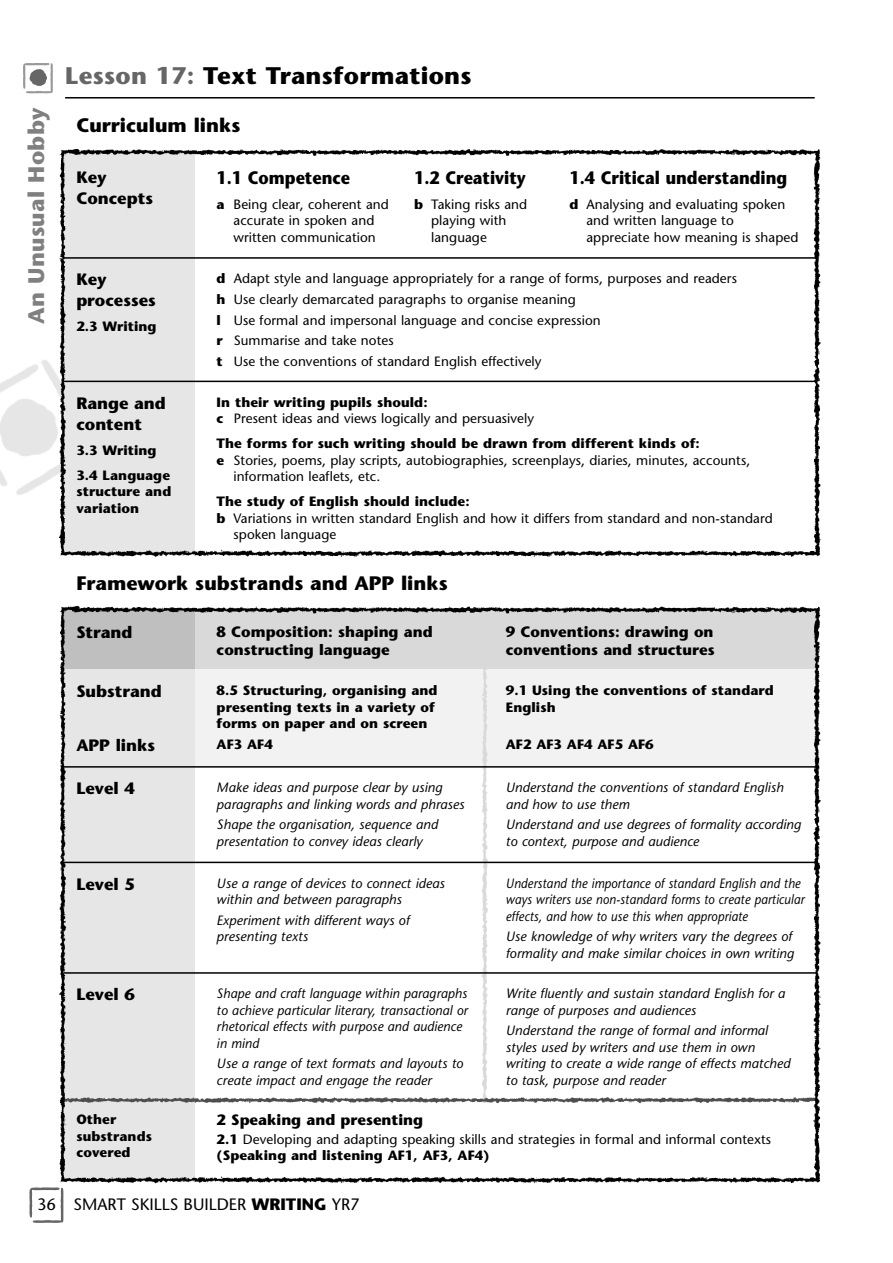
<style>
.page{position:relative;width:893px;height:1263px;background:#fff}
.page>*{position:absolute;margin:0;border:0;box-sizing:border-box;transform-origin:0 0}
.t1{font:700 24px "Stone Sans LT";letter-spacing:.015em;color:#000}
.t2{font:700 22.5px "Stone Sans LT";letter-spacing:.015em;color:#808080}
.t3{font:700 19.5px "Stone Sans LT";color:#000}
.t4{font:700 18px "Stone Sans LT";color:#000;scale:.9 1}
.t5{font:700 16.5px/21px "Stone Sans LT";color:#000}
.t6{font:16.5px "Stone Sans LT";color:#000}
.t7{font:700 15px/18px "Stone Sans LT";color:#000}
.t8{font:13.5px/16.5px "Stone Sans LT";letter-spacing:.005em;color:#000}
.t9{font:italic 13.5px/16.5px "Stone Sans LT";letter-spacing:.005em;color:#000}
.t10{font:700 13.5px/16.5px "Stone Sans LT";letter-spacing:.005em;color:#000}
.t11{font:italic 13.5px/16.5px "Stone Sans LT";letter-spacing:.005em;color:#000;scale:.9 1}
.t12{font:italic 13.5px/16.5px "Stone Sans LT";letter-spacing:.005em;color:#000;scale:.95 1}
.s1{color:#666}
.s2{font-weight:700}
</style>
<div class="page">
<img style="left:0;top:361px;width:42px;height:134px">
<div style="left:195px;top:615px;width:621px;height:152px;background:#f2f2f2"></div>
<img style="left:464px;top:669px;width:39px;height:415px">
<div style="left:64px;top:151px;width:131px;height:402px;background:#e6e6e6"></div>
<img style="left:42px;top:149px;width:37px;height:384px">
<img style="left:59px;top:533px;width:364px;height:24px">
<img style="left:70px;top:149px;width:375px;height:21px">
<img style="left:445px;top:149px;width:376px;height:16px">
<img style="left:801px;top:165px;width:20px;height:368px">
<img style="left:423px;top:533px;width:398px;height:24px">
<img style="left:29px;top:1187px;width:35px;height:36px">
<img style="left:23px;top:63px;width:30px;height:31px">
<img style="left:29px;top:68px;width:19px;height:20px">
<hr style="left:65px;top:97px;width:750px;height:2px;background:#000">
<div style="left:64px;top:615px;width:131px;height:564px;background:#e6e6e6"></div>
<div style="left:64px;top:609px;width:752px;height:60px;background:#d9d9d9"></div>
<div style="left:64px;top:609px;width:131px;height:60px;background:#bfbfbf"></div>
<img style="left:81px;top:1084px;width:720px;height:20px">
<img style="left:59px;top:606px;width:22px;height:553px">
<img style="left:42px;top:1159px;width:381px;height:39px">
<img style="left:72px;top:605px;width:373px;height:23px">
<img style="left:445px;top:606px;width:376px;height:16px">
<img style="left:801px;top:622px;width:20px;height:537px">
<img style="left:423px;top:1159px;width:398px;height:25px">
<hr style="left:64px;top:862px;width:752px;height:1px;background:#000">
<hr style="left:64px;top:257px;width:752px;height:2px;background:#000">
<hr style="left:64px;top:381px;width:752px;height:1px;background:#000">
<hr style="left:64px;top:766px;width:752px;height:2px;background:#000">
<hr style="left:64px;top:972px;width:752px;height:2px;background:#000">
<h2 class="t2" style="left:27px;top:324px;width:218px;rotate:-90deg">An Unusual Hobby</h2>
<h1 class="t1" style="left:65px;top:66px;width:408px"><span class="s1">Lesson 17:</span> Text Transformations</h1>
<h3 class="t3" style="left:76px;top:116px;width:166px">Curriculum links</h3>
<p class="t5" style="left:76px;top:167px;width:78px">Key<br>Concepts</p>
<p class="t5" style="left:76px;top:270px;width:81px">Key processes</p>
<p class="t10" style="left:76px;top:319px;width:82px">2.3 Writing</p>
<p class="t5" style="left:76px;top:394px;width:91px">Range and content</p>
<p class="t10" style="left:76px;top:438px;width:95px;line-height:25px">3.3 Writing<br>3.4 Language</p>
<p class="t10" style="left:76px;top:484px;width:96px">structure and variation</p>
<h3 class="t4" style="left:414px;top:170px;width:126px">1.2 Creativity</h3>
<p class="t8" style="left:431px;top:197px;width:98px;text-indent:-17px"><span class="s2">b</span> Taking risks and playing with language</p>
<h3 class="t4" style="left:570px;top:170px;width:243px">1.4 Critical understanding</h3>
<p class="t8" style="left:586px;top:197px;width:213px;text-indent:-17px"><span class="s2">d</span> Analysing and evaluating spoken and written language to appreciate how meaning is shaped</p>
<h3 class="t4" style="left:217px;top:170px;width:150px">1.1 Competence</h3>
<p class="t8" style="left:217px;top:197px;width:174px;text-align:center"><span class="s2">a</span> Being clear, coherent and accurate in spoken and written communication</p>
<p class="t8" style="left:217px;top:269px;width:522px;line-height:20.7px"><span class="s2">d</span> Adapt style and language appropriately for a range of forms, purposes and readers <span class="s2">h</span> Use clearly demarcated paragraphs to organise meaning<br><span class="s2">l</span> Use formal and impersonal language and concise expression<br><span class="s2">r</span> Summarise and take notes<br><span class="s2">t</span> Use the conventions of standard English effectively</p>
<p class="t8" style="left:217px;top:395px;width:319px"><span class="s2">In their writing pupils should:<br>c</span> Present ideas and views logically and persuasively</p>
<p class="t10" style="left:217px;top:436px;width:485px">The forms for such writing should be drawn from different kinds of:</p>
<p class="t8" style="left:217px;top:453px;width:535px"><span class="s2">e</span> Stories, poems, play scripts, autobiographies, screenplays, diaries, minutes, accounts,</p>
<p class="t8" style="left:234px;top:469px;width:148px">information leaflets, etc.</p>
<p class="t10" style="left:217px;top:494px;width:254px">The study of English should include:</p>
<p class="t8" style="left:217px;top:511px;width:558px"><span class="s2">b</span> Variations in written standard English and how it differs from standard and non-standard</p>
<p class="t8" style="left:234px;top:527px;width:104px">spoken language</p>
<h3 class="t3" style="left:76px;top:575px;width:373px">Framework substrands and APP links</h3>
<p class="t6" style="left:37px;top:1197px;width:20px">36</p>
<p class="t5" style="left:76px;top:623px;width:58px">Strand</p>
<p class="t7" style="left:217px;top:624px;width:217px">8 Composition: shaping and constructing language</p>
<p class="t7" style="left:506px;top:624px;width:210px">9 Conventions: drawing on conventions and structures</p>
<p class="t5" style="left:76px;top:682px;width:87px">Substrand</p>
<p class="t5" style="left:76px;top:736px;width:80px">APP links</p>
<p class="t5" style="left:76px;top:779px;width:60px">Level 4</p>
<p class="t10" style="left:217px;top:683px;width:222px">8.5 Structuring, organising and presenting texts in a variety of forms on paper and on screen</p>
<p class="t10" style="left:217px;top:737px;width:58px">AF3 AF4</p>
<p class="t9" style="left:217px;top:780px;width:249px">Make ideas and purpose clear by using paragraphs and linking words and phrases</p>
<p class="t9" style="left:217px;top:817px;width:223px">Shape the organisation, sequence and presentation to convey ideas clearly</p>
<p class="t10" style="left:506px;top:683px;width:270px">9.1 Using the conventions of standard<br>English</p>
<p class="t10" style="left:506px;top:737px;width:149px">AF2 AF3 AF4 AF5 AF6</p>
<p class="t9" style="left:506px;top:780px;width:279px">Understand the conventions of standard English and how to use them</p>
<p class="t9" style="left:506px;top:817px;width:297px">Understand and use degrees of formality according to context, purpose and audience</p>
<p class="t5" style="left:76px;top:875px;width:60px">Level 5</p>
<p class="t9" style="left:217px;top:876px;width:230px">Use a range of devices to connect ideas within and between paragraphs</p>
<p class="t9" style="left:217px;top:913px;width:194px">Experiment with different ways of presenting texts</p>
<p class="t11" style="left:506px;top:876px;width:333px">Understand the importance of standard English and the ways writers use non-standard forms to create particular effects, and how to use this when appropriate</p>
<p class="t9" style="left:506px;top:929px;width:290px">Use knowledge of why writers vary the degrees of formality and make similar choices in own writing</p>
<p class="t5" style="left:76px;top:985px;width:60px">Level 6</p>
<p class="t10" style="left:76px;top:1112px;width:77px">Other substrands covered</p>
<p class="t9" style="left:506px;top:986px;width:281px">Write fluently and sustain standard English for a range of purposes and audiences</p>
<p class="t9" style="left:506px;top:1023px;width:286px">Understand the range of formal and informal styles used by writers and use them in own writing to create a wide range of effects matched to task, purpose and reader</p>
<p class="t12" style="left:217px;top:986px;width:266px">Shape and craft language within paragraphs to achieve particular literary, transactional or rhetorical effects with purpose and audience in mind</p>
<p class="t9" style="left:217px;top:1056px;width:248px">Use a range of text formats and layouts to create impact and engage the reader</p>
<p class="t7" style="left:217px;top:1112px;width:208px">2 Speaking and presenting</p>
<p class="t8" style="left:217px;top:1132px;width:556px"><span class="s2">2.1</span> Developing and adapting speaking skills and strategies in formal and informal contexts <span class="s2">(Speaking and listening AF1, AF3, AF4)</span></p>
<p class="t6" style="left:74px;top:1197px;width:288px">SMART SKILLS BUILDER <span class="s2">WRITING</span> YR7</p>
</div>
